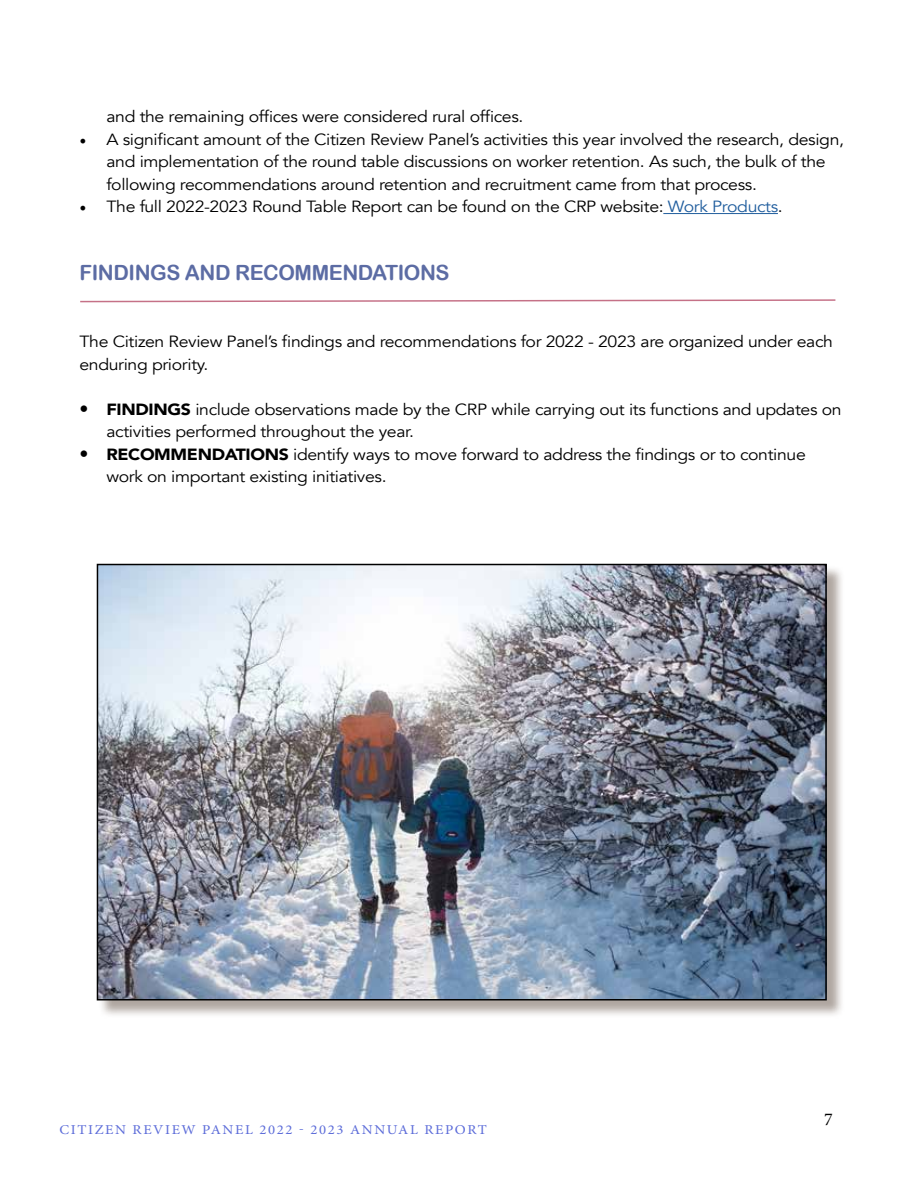
<style>
.page{position:relative;width:918px;height:1188px;background:#fff}
.page>*{position:absolute;margin:0;border:0;box-sizing:border-box;transform-origin:0 0}
.t1{font:21px "Arial Rounded MT Bold";letter-spacing:-.02em;color:#5c6ca4}
.t2{font:18px "Minion Pro";color:#000}
.t3{font:16.2px/22.5px "Avenir";letter-spacing:-.02em;color:#000;scale:1.09 1}
.t4{font:13.5px "Minion Pro";letter-spacing:.11em;color:#5c6cd9;scale:1.09 1}
.s1{font-family:"Minion Pro";font-size:18px}
.s2{color:#215e9e}
.s3{font-weight:900;font-size:18px}
.s4{font-weight:900}
</style>
<div class="page">
<hr style="left:663px;top:213px;width:115px;height:1px;background:#215e9e">
<svg style="left:80px;top:299px;width:756px;height:4px"></svg>
<div style="left:98px;top:565px;width:746px;height:453px;background:#958981;opacity:.75"></div>
<img style="left:100px;top:567px;width:724px;height:430px">
<div style="left:97px;top:564px;width:730px;height:436px;border:2px solid #000"></div>
<p class="t3" style="left:106px;top:106px;width:384px">and the remaining offices were considered rural offices.</p>
<p class="t3" style="left:106px;top:128px;width:678px;text-indent:-27px"><span class="s1">•</span> A significant amount of the Citizen Review Panel’s activities this year involved the research, design, and implementation of the round table discussions on worker retention. As such, the bulk of the following recommendations around retention and recruitment came from that process.</p>
<p class="t3" style="left:79px;top:196px;width:647px"><span class="s1">•</span> The full 2022-2023 Round Table Report can be found on the CRP website: <span class="s2">Work Products</span>.</p>
<p class="t1" style="left:79px;top:260px;width:372px">FINDINGS AND RECOMMENDATIONS</p>
<p class="t3" style="left:79px;top:331px;width:693px">The Citizen Review Panel’s findings and recommendations for 2022 - 2023 are organized under each enduring priority.</p>
<p class="t3" style="left:106px;top:398px;width:676px;text-indent:-27px"><span class="s3">•</span> <span class="s4">FINDINGS</span> include observations made by the CRP while carrying out its functions and updates on activities performed throughout the year.</p>
<p class="t3" style="left:106px;top:443px;width:643px;text-indent:-27px"><span class="s3">•</span> <span class="s4">RECOMMENDATIONS</span> identify ways to move forward to address the findings or to continue work on important existing initiatives.</p>
<p class="t4" style="left:59px;top:1121px;width:394px">CITIZEN REVIEW PANEL 2022 - 2023 ANNUAL REPORT</p>
<p class="t2" style="left:824px;top:1108px;width:10px">7</p>
</div>
